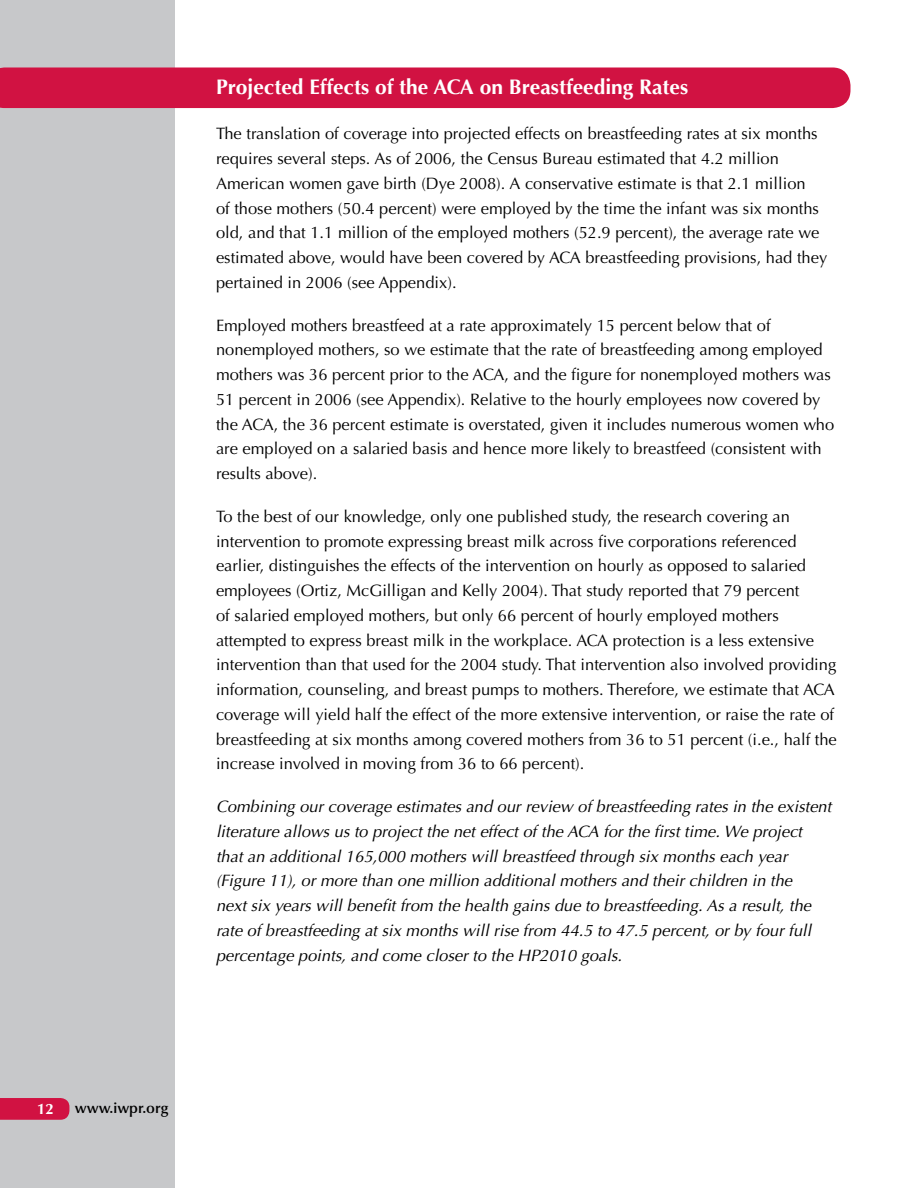
<style>
.page{position:relative;width:918px;height:1188px;background:#fff}
.page>*{position:absolute;margin:0;border:0;box-sizing:border-box;transform-origin:0 0}
.t1{font:700 21px "Optima";color:#fff}
.t2{font:16.5px/24.8px "Optima";color:#000}
.t3{font:italic 16.5px/24.8px "Optima";color:#000}
.t4{font:600 15px "Optima";color:#000}
.t5{font:700 15px "Optima";color:#fff}
</style>
<div class="page">
<div style="left:0;top:0;width:176px;height:1188px;background:#c7c8ca"></div>
<div style="left:0;top:1098px;width:69px;height:22px;background:#d11242"></div>
<div style="left:0;top:68px;width:850px;height:40px;background:#d11242"></div>
<p class="t1" style="left:216px;top:75px;width:474px">Projected Effects of the ACA on Breastfeeding Rates</p>
<p class="t2" style="left:216px;top:122px;width:613px">The translation of coverage into projected effects on breastfeeding rates at six months requires several steps. As of 2006, the Census Bureau estimated that 4.2 million American women gave birth (Dye 2008). A conservative estimate is that 2.1 million<br>of those mothers (50.4 percent) were employed by the time the infant was six months old, and that 1.1 million of the employed mothers (52.9 percent), the average rate we estimated above, would have been covered by ACA breastfeeding provisions, had they pertained in 2006 (see Appendix).</p>
<p class="t2" style="left:216px;top:313px;width:620px">Employed mothers breastfeed at a rate approximately 15 percent below that of nonemployed mothers, so we estimate that the rate of breastfeeding among employed mothers was 36 percent prior to the ACA, and the figure for nonemployed mothers was 51 percent in 2006 (see Appendix). Relative to the hourly employees now covered by the ACA, the 36 percent estimate is overstated, given it includes numerous women who are employed on a salaried basis and hence more likely to breastfeed (consistent with results above).</p>
<p class="t2" style="left:216px;top:504px;width:622px">To the best of our knowledge, only one published study, the research covering an intervention to promote expressing breast milk across five corporations referenced earlier, distinguishes the effects of the intervention on hourly as opposed to salaried employees (Ortiz, McGilligan and Kelly 2004). That study reported that 79 percent<br>of salaried employed mothers, but only 66 percent of hourly employed mothers attempted to express breast milk in the workplace. ACA protection is a less extensive intervention than that used for the 2004 study. That intervention also involved providing information, counseling, and breast pumps to mothers. Therefore, we estimate that ACA coverage will yield half the effect of the more extensive intervention, or raise the rate of breastfeeding at six months among covered mothers from 36 to 51 percent (i.e., half the increase involved in moving from 36 to 66 percent).</p>
<p class="t3" style="left:216px;top:794px;width:617px">Combining our coverage estimates and our review of breastfeeding rates in the existent literature allows us to project the net effect of the ACA for the first time. We project that an additional 165,000 mothers will breastfeed through six months each year (Figure 11), or more than one million additional mothers and their children in the<br>next six years will benefit from the health gains due to breastfeeding. As a result, the rate of breastfeeding at six months will rise from 44.5 to 47.5 percent, or by four full percentage points, and come closer to the HP2010 goals.</p>
<p class="t5" style="left:37px;top:1101px;width:18px">12</p>
<p class="t4" style="left:75px;top:1099px;width:95px">www.iwpr.org</p>
</div>
